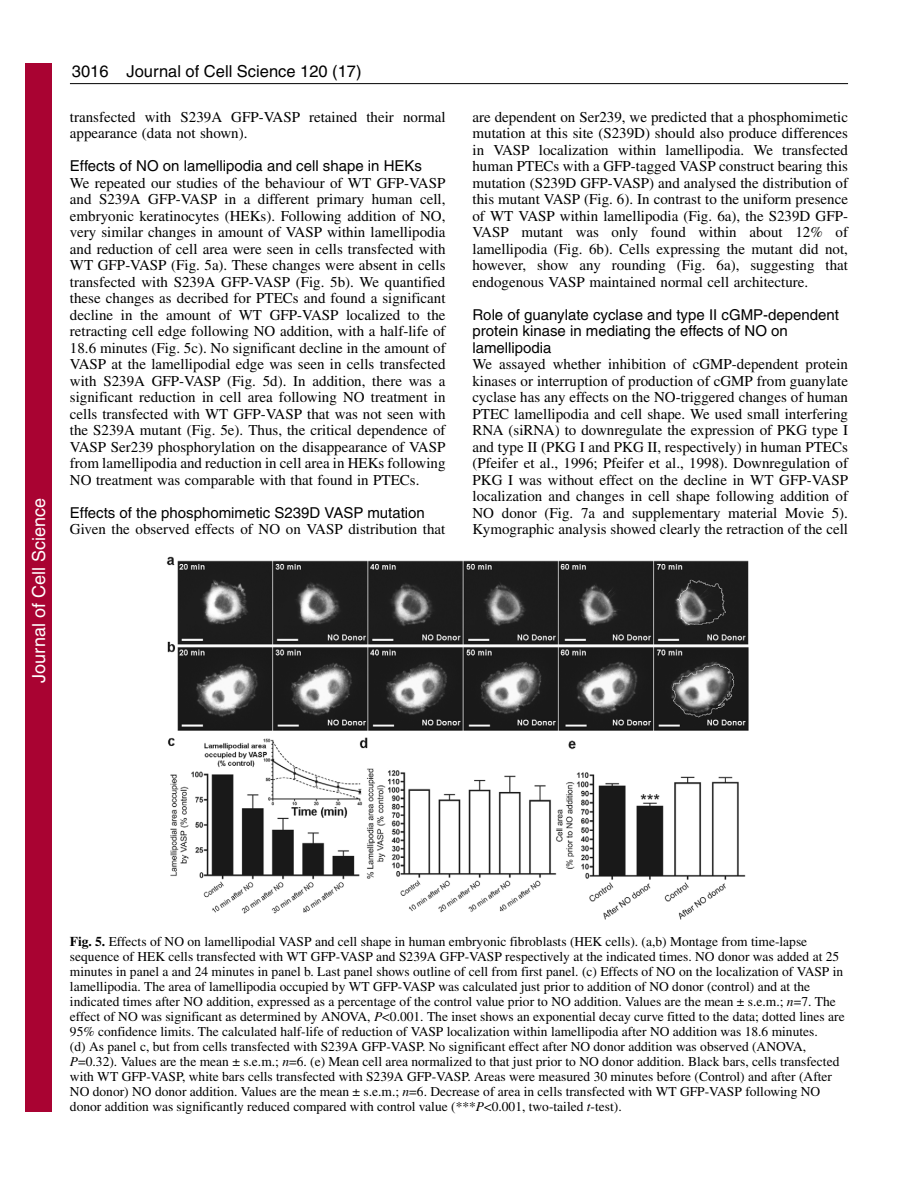
<style>
.page{position:relative;width:918px;height:1188px;background:#fff}
.page>*{position:absolute;margin:0;border:0;box-sizing:border-box;transform-origin:0 0}
.t1{font:18px "Helvetica";color:#fff}
.t2{font:16.5px "Helvetica";color:#000}
.t3{font:15px/16.5px "Times";color:#000;text-align:justify}
.t4{font:15px/16.5px "Helvetica";color:#000}
.t5{font:13.5px/15px "Times";color:#000}
.s1{font-weight:700}
.s2{font-style:italic}
</style>
<div class="page">
<hr style="left:70px;top:83px;width:778px;height:1px;background:#000">
<img style="left:166px;top:556px;width:583px;height:364px">
<div style="left:26px;top:64px;width:26px;height:1048px;background:#a90332"></div>
<p class="t1" style="left:28px;top:683px;width:186px;rotate:-90deg">Journal of Cell Science</p>
<p class="t2" style="left:127px;top:65px;width:237px">Journal of Cell Science 120 (17)</p>
<p class="t2" style="left:72px;top:65px;width:38px">3016</p>
<p class="t3" style="left:70px;top:110px;width:377px">transfected with S239A GFP-VASP retained their normal appearance (data not shown).</p>
<p class="t4" style="left:70px;top:159px;width:354px">Effects of NO on lamellipodia and cell shape in HEKs</p>
<p class="t3" style="left:70px;top:176px;width:377px">We repeated our studies of the behaviour of WT GFP-VASP and S239A GFP-VASP in a different primary human cell, embryonic keratinocytes (HEKs). Following addition of NO, very similar changes in amount of VASP within lamellipodia and reduction of cell area were seen in cells transfected with WT GFP-VASP (Fig. 5a). These changes were absent in cells transfected with S239A GFP-VASP (Fig. 5b). We quantified these changes as decribed for PTECs and found a significant decline in the amount of WT GFP-VASP localized to the retracting cell edge following NO addition, with a half-life of 18.6 minutes (Fig. 5c). No significant decline in the amount of VASP at the lamellipodial edge was seen in cells transfected with S239A GFP-VASP (Fig. 5d). In addition, there was a significant reduction in cell area following NO treatment in cells transfected with WT GFP-VASP that was not seen with the S239A mutant (Fig. 5e). Thus, the critical dependence of VASP Ser239 phosphorylation on the disappearance of VASP from lamellipodia and reduction in cell area in HEKs following NO treatment was comparable with that found in PTECs.</p>
<p class="t4" style="left:70px;top:505px;width:356px">Effects of the phosphomimetic S239D VASP mutation</p>
<p class="t3" style="left:70px;top:522px;width:377px">Given the observed effects of NO on VASP distribution that</p>
<p class="t3" style="left:472px;top:110px;width:377px">are dependent on Ser239, we predicted that a phosphomimetic mutation at this site (S239D) should also produce differences in VASP localization within lamellipodia. We transfected human PTECs with a GFP-tagged VASP construct bearing this mutation (S239D GFP-VASP) and analysed the distribution of this mutant VASP (Fig. 6). In contrast to the uniform presence of WT VASP within lamellipodia (Fig. 6a), the S239D GFP-VASP mutant was only found within about 12% of lamellipodia (Fig. 6b). Cells expressing the mutant did not, however, show any rounding (Fig. 6a), suggesting that endogenous VASP maintained normal cell architecture.</p>
<p class="t4" style="left:472px;top:307px;width:368px">Role of guanylate cyclase and type II cGMP-dependent protein kinase in mediating the effects of NO on lamellipodia</p>
<p class="t3" style="left:472px;top:357px;width:377px">We assayed whether inhibition of cGMP-dependent protein kinases or interruption of production of cGMP from guanylate cyclase has any effects on the NO-triggered changes of human PTEC lamellipodia and cell shape. We used small interfering RNA (siRNA) to downregulate the expression of PKG type I and type II (PKG I and PKG II, respectively) in human PTECs (Pfeifer et al., 1996; Pfeifer et al., 1998). Downregulation of PKG I was without effect on the decline in WT GFP-VASP localization and changes in cell shape following addition of NO donor (Fig. 7a and supplementary material Movie 5).<br>Kymographic analysis showed clearly the retraction of the cell</p>
<p class="t5" style="left:70px;top:935px;width:776px"><span class="s1">Fig. 5.</span> Effects of NO on lamellipodial VASP and cell shape in human embryonic fibroblasts (HEK cells). (a,b) Montage from time-lapse sequence of HEK cells transfected with WT GFP-VASP and S239A GFP-VASP respectively at the indicated times. NO donor was added at 25 minutes in panel a and 24 minutes in panel b. Last panel shows outline of cell from first panel. (c) Effects of NO on the localization of VASP in lamellipodia. The area of lamellipodia occupied by WT GFP-VASP was calculated just prior to addition of NO donor (control) and at the indicated times after NO addition, expressed as a percentage of the control value prior to NO addition. Values are the mean ± s.e.m.; <span class="s2">n</span>=7. The effect of NO was significant as determined by ANOVA, <span class="s2">P</span>&lt;0.001. The inset shows an exponential decay curve fitted to the data; dotted lines are 95% confidence limits. The calculated half-life of reduction of VASP localization within lamellipodia after NO addition was 18.6 minutes.<br>(d) As panel c, but from cells transfected with S239A GFP-VASP. No significant effect after NO donor addition was observed (ANOVA, <span class="s2">P</span>=0.32). Values are the mean ± s.e.m.; <span class="s2">n</span>=6. (e) Mean cell area normalized to that just prior to NO donor addition. Black bars, cells transfected with WT GFP-VASP, white bars cells transfected with S239A GFP-VASP. Areas were measured 30 minutes before (Control) and after (After NO donor) NO donor addition. Values are the mean ± s.e.m.; <span class="s2">n</span>=6. Decrease of area in cells transfected with WT GFP-VASP following NO donor addition was significantly reduced compared with control value (***<span class="s2">P</span>&lt;0.001, two-tailed <span class="s2">t</span>-test).</p>
</div>
